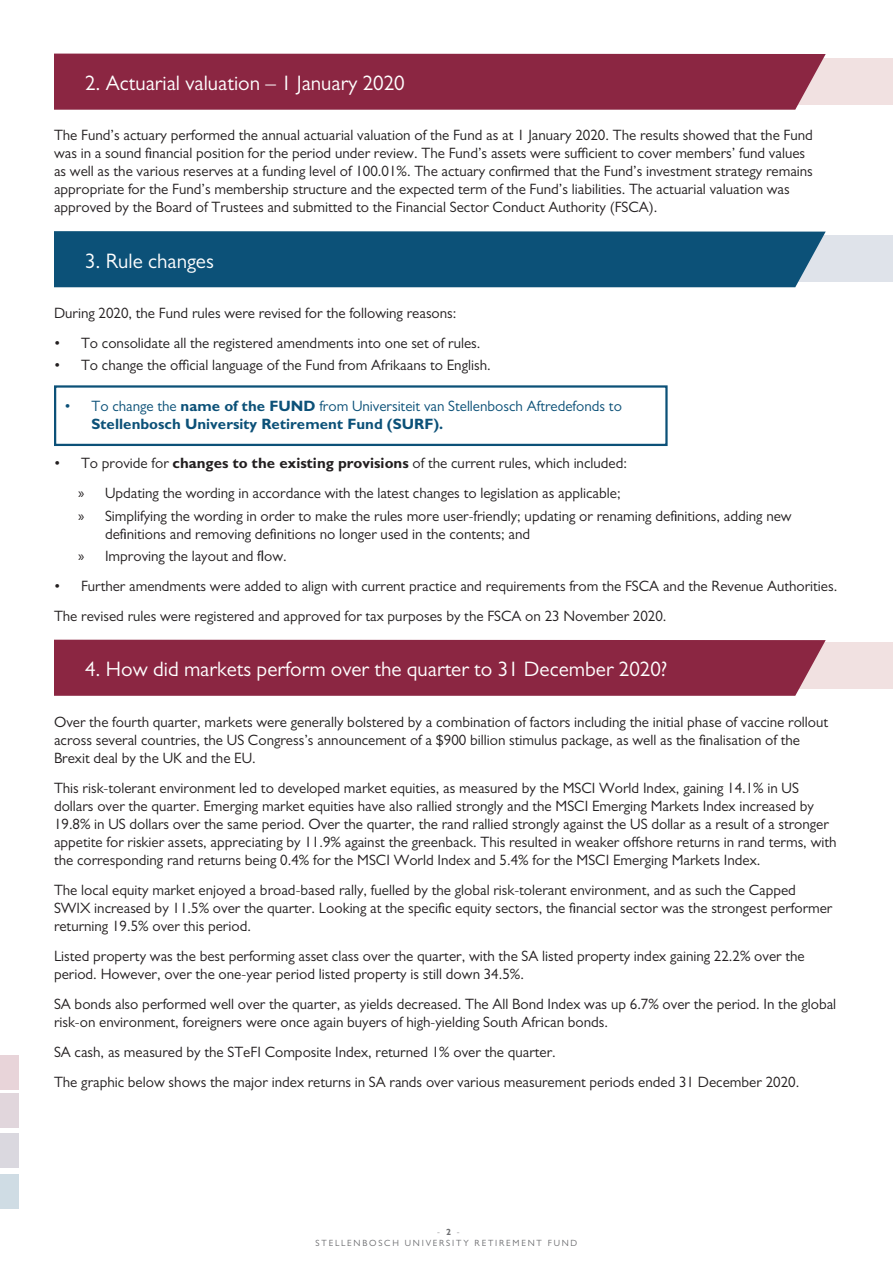
<style>
.page{position:relative;width:893px;height:1263px;background:#fff}
.page>*{position:absolute;margin:0;border:0;box-sizing:border-box;transform-origin:0 0}
.t1{font:21px "Gill Sans";color:#fff}
.t2{font:15px/18px "Gill Sans";color:#231f20}
.t3{font:15px/18px "Gill Sans";color:#0c5178}
.t4{font:9px/10.8px "Gill Sans";letter-spacing:.2em;color:#6c6d70;text-align:center}
.s1{font-weight:700}
.s2{font-family:"Myriad Pro"}
</style>
<div class="page">
<div style="left:757px;top:58px;width:136px;height:47px;background:#f1e1e1"></div>
<div style="left:757px;top:236px;width:136px;height:46px;background:#dfe3ea"></div>
<div style="left:54px;top:54px;width:772px;height:56px;background:#8b2642"></div>
<div style="left:54px;top:231px;width:772px;height:56px;background:#0c5178"></div>
<div style="left:757px;top:643px;width:136px;height:46px;background:#f1e1e1"></div>
<div style="left:54px;top:640px;width:772px;height:56px;background:#8b2642"></div>
<div style="left:0;top:1093px;width:19px;height:35px;background:#e1d6dc"></div>
<div style="left:0;top:1133px;width:19px;height:35px;background:#dad8df"></div>
<div style="left:0;top:1174px;width:19px;height:35px;background:#cfdce4"></div>
<div style="left:0;top:1054px;width:19px;height:35px;background:#e8d4d9"></div>
<div style="left:54px;top:385px;width:614px;height:61px;border:2px solid #0c5178"></div>
<p class="t1" style="left:85px;top:71px;width:321px">2. Actuarial valuation – 1 January 2020</p>
<p class="t2" style="left:54px;top:126px;width:760px">The Fund’s actuary performed the annual actuarial valuation of the Fund as at 1 January 2020. The results showed that the Fund was in a sound financial position for the period under review. The Fund’s assets were sufficient to cover members’ fund values as well as the various reserves at a funding level of 100.01%. The actuary confirmed that the Fund’s investment strategy remains appropriate for the Fund’s membership structure and the expected term of the Fund’s liabilities. The actuarial valuation was approved by the Board of Trustees and submitted to the Financial Sector Conduct Authority (FSCA).</p>
<p class="t1" style="left:85px;top:248px;width:130px">3. Rule changes</p>
<p class="t2" style="left:54px;top:304px;width:404px">During 2020, the Fund rules were revised for the following reasons:</p>
<p class="t2" style="left:54px;top:334px;width:428px">• To consolidate all the registered amendments into one set of rules.</p>
<p class="t2" style="left:54px;top:356px;width:438px">• To change the official language of the Fund from Afrikaans to English.</p>
<p class="t3" style="left:91px;top:397px;width:532px;text-indent:-27px">• To change the <span class="s1">name of the FUND</span> from Universiteit van Stellenbosch Aftredefonds to<br><span class="s1">Stellenbosch University Retirement Fund (SURF).</span></p>
<p class="t2" style="left:54px;top:454px;width:574px">• To provide for <span class="s1">changes to the existing provisions</span> of the current rules, which included:</p>
<p class="t2" style="left:78px;top:484px;width:544px"><span class="s2">»</span> Updating the wording in accordance with the latest changes to legislation as applicable;</p>
<p class="t2" style="left:105px;top:506px;width:688px;text-indent:-27px"><span class="s2">»</span> Simplifying the wording in order to make the rules more user-friendly; updating or renaming definitions, adding new definitions and removing definitions no longer used in the contents; and</p>
<p class="t2" style="left:78px;top:547px;width:210px"><span class="s2">»</span> Improving the layout and flow.</p>
<p class="t2" style="left:54px;top:577px;width:785px">• Further amendments were added to align with current practice and requirements from the FSCA and the Revenue Authorities.</p>
<p class="t2" style="left:54px;top:607px;width:614px">The revised rules were registered and approved for tax purposes by the FSCA on 23 November 2020.</p>
<p class="t1" style="left:85px;top:657px;width:584px">4. How did markets perform over the quarter to 31 December 2020?</p>
<p class="t2" style="left:54px;top:712px;width:776px">Over the fourth quarter, markets were generally bolstered by a combination of factors including the initial phase of vaccine rollout across several countries, the US Congress’s announcement of a $900 billion stimulus package, as well as the finalisation of the<br>Brexit deal by the UK and the EU.</p>
<p class="t2" style="left:54px;top:778px;width:784px">This risk-tolerant environment led to developed market equities, as measured by the MSCI World Index, gaining 14.1% in US dollars over the quarter. Emerging market equities have also rallied strongly and the MSCI Emerging Markets Index increased by 19.8% in US dollars over the same period. Over the quarter, the rand rallied strongly against the US dollar as a result of a stronger appetite for riskier assets, appreciating by 11.9% against the greenback. This resulted in weaker offshore returns in rand terms, with the corresponding rand returns being 0.4% for the MSCI World Index and 5.4% for the MSCI Emerging Markets Index.</p>
<p class="t2" style="left:54px;top:880px;width:780px">The local equity market enjoyed a broad-based rally, fuelled by the global risk-tolerant environment, and as such the Capped<br>SWIX increased by 11.5% over the quarter. Looking at the specific equity sectors, the financial sector was the strongest performer returning 19.5% over this period.</p>
<p class="t2" style="left:54px;top:946px;width:752px">Listed property was the best performing asset class over the quarter, with the SA listed property index gaining 22.2% over the period. However, over the one-year period listed property is still down 34.5%.</p>
<p class="t2" style="left:54px;top:994px;width:784px">SA bonds also performed well over the quarter, as yields decreased. The All Bond Index was up 6.7% over the period. In the global risk-on environment, foreigners were once again buyers of high-yielding South African bonds.</p>
<p class="t2" style="left:54px;top:1042px;width:503px">SA cash, as measured by the STeFI Composite Index, returned 1% over the quarter.</p>
<p class="t2" style="left:54px;top:1072px;width:747px">The graphic below shows the major index returns in SA rands over various measurement periods ended 31 December 2020.</p>
<p class="t4" style="left:316px;top:1227px;width:263px">- <span class="s1">2</span> -<br>STELLENBOSCH UNIVERSITY RETIREMENT FUND</p>
</div>
